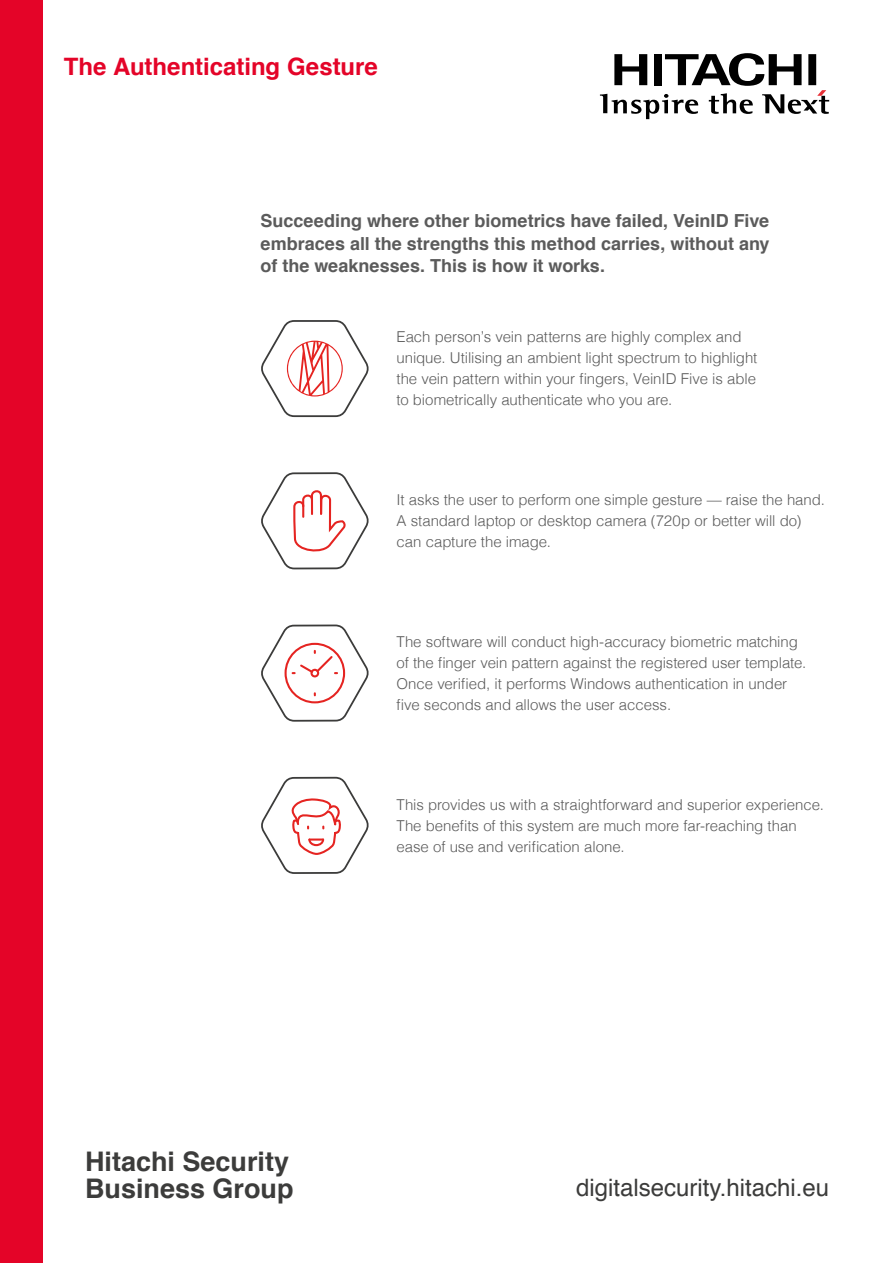
<style>
.page{position:relative;width:893px;height:1263px;background:#fff}
.page>*{position:absolute;margin:0;border:0;box-sizing:border-box;transform-origin:0 0}
.t1{font:700 27px/27px "Helvetica";color:#3c3c3b}
.t2{font:24px "Helvetica";color:#3c3c3b}
.t3{font:700 24px "Helvetica";color:#e40428}
.t4{font:700 18px/22.5px "Helvetica";color:#5b5b5b;text-align:justify}
.t5{font:300 15px/21px "Helvetica";letter-spacing:-.005em;color:#5b5b5b}
</style>
<div class="page">
<div style="left:0;top:0;width:43px;height:1263px;background:#e40428"></div>
<svg style="left:600px;top:53px;width:229px;height:66px"></svg>
<svg style="left:261px;top:320px;width:108px;height:97px"></svg>
<svg style="left:261px;top:472px;width:108px;height:97px"></svg>
<svg style="left:261px;top:624px;width:108px;height:98px"></svg>
<svg style="left:261px;top:777px;width:108px;height:97px"></svg>
<h2 class="t3" style="left:64px;top:47px;width:315px">The Authenticating Gesture</h2>
<p class="t4" style="left:260px;top:210px;width:511px">Succeeding where other biometrics have failed, VeinID Five embraces all the strengths this method carries, without any of the weaknesses. This is how it works.</p>
<p class="t5" style="left:396px;top:326px;width:362px">Each person’s vein patterns are highly complex and unique. Utilising an ambient light spectrum to highlight the vein pattern within your fingers, VeinID Five is able to biometrically authenticate who you are.</p>
<p class="t5" style="left:396px;top:488px;width:430px">It asks the user to perform one simple gesture — raise the hand.<br>A standard laptop or desktop camera (720p or better will do) can capture the image.</p>
<p class="t5" style="left:396px;top:630px;width:411px">The software will conduct high-accuracy biometric matching of the finger vein pattern against the registered user template.<br>Once verified, it performs Windows authentication in under five seconds and allows the user access.</p>
<p class="t5" style="left:396px;top:793px;width:429px">This provides us with a straightforward and superior experience.<br>The benefits of this system are much more far-reaching than ease of use and verification alone.</p>
<h1 class="t1" style="left:85px;top:1148px;width:210px">Hitachi Security<br>Business Group</h1>
<h2 class="t2" style="left:576px;top:1169px;width:255px">digitalsecurity.hitachi.eu</h2>
</div>
